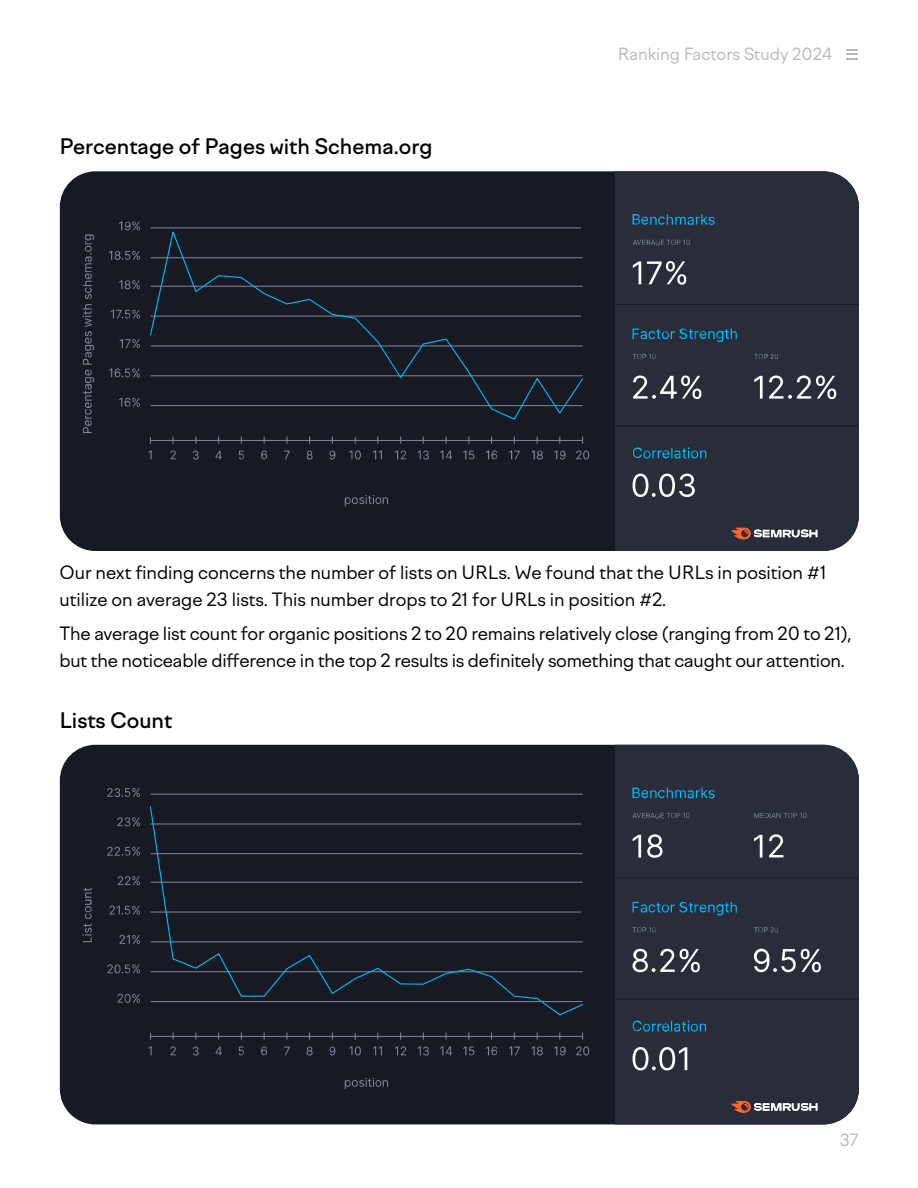
<style>
.page{position:relative;width:918px;height:1188px;background:#fff}
.page>*{position:absolute;margin:0;border:0;box-sizing:border-box;transform-origin:0 0}
.t1{font:500 21px "Factor A";color:#000}
.t2{font:18px/27px "Factor A";letter-spacing:-.01em;color:#000}
.t3{font:16.5px "Factor A";color:#b9b9b9}
</style>
<div class="page">
<svg style="left:846px;top:49px;width:12px;height:11px"></svg>
<div style="left:60px;top:171px;width:555px;height:380px;background:#171a22"></div>
<div style="left:615px;top:171px;width:243px;height:380px;background:#282d39"></div>
<hr style="left:612px;top:304px;width:246px;height:1px;background:#171a22">
<hr style="left:612px;top:425px;width:246px;height:1px;background:#171a22">
<svg style="left:633px;top:214px;width:82px;height:11px"></svg>
<svg style="left:633px;top:447px;width:73px;height:12px"></svg>
<svg style="left:633px;top:240px;width:57px;height:5px"></svg>
<svg style="left:633px;top:354px;width:23px;height:5px"></svg>
<svg style="left:633px;top:261px;width:8px;height:23px"></svg>
<svg style="left:647px;top:261px;width:39px;height:24px"></svg>
<svg style="left:633px;top:376px;width:68px;height:23px"></svg>
<svg style="left:633px;top:474px;width:62px;height:23px"></svg>
<svg style="left:754px;top:376px;width:9px;height:23px"></svg>
<svg style="left:769px;top:376px;width:67px;height:23px"></svg>
<hr style="left:150px;top:440px;width:433px;height:1px;background:#82899d">
<svg style="left:148px;top:451px;width:4px;height:8px"></svg>
<svg style="left:170px;top:451px;width:6px;height:8px"></svg>
<svg style="left:193px;top:451px;width:6px;height:9px"></svg>
<svg style="left:216px;top:451px;width:6px;height:8px"></svg>
<svg style="left:239px;top:451px;width:5px;height:9px"></svg>
<svg style="left:261px;top:451px;width:6px;height:9px"></svg>
<svg style="left:284px;top:451px;width:6px;height:8px"></svg>
<svg style="left:307px;top:451px;width:6px;height:9px"></svg>
<svg style="left:330px;top:451px;width:5px;height:9px"></svg>
<svg style="left:349px;top:451px;width:12px;height:9px"></svg>
<svg style="left:373px;top:451px;width:9px;height:8px"></svg>
<svg style="left:395px;top:451px;width:11px;height:8px"></svg>
<svg style="left:418px;top:451px;width:11px;height:9px"></svg>
<svg style="left:440px;top:451px;width:12px;height:8px"></svg>
<svg style="left:463px;top:451px;width:11px;height:9px"></svg>
<svg style="left:486px;top:451px;width:11px;height:9px"></svg>
<svg style="left:509px;top:451px;width:11px;height:8px"></svg>
<svg style="left:531px;top:451px;width:12px;height:9px"></svg>
<svg style="left:554px;top:451px;width:12px;height:9px"></svg>
<svg style="left:576px;top:451px;width:13px;height:9px"></svg>
<svg style="left:119px;top:221px;width:21px;height:9px"></svg>
<svg style="left:109px;top:251px;width:31px;height:9px"></svg>
<svg style="left:119px;top:280px;width:21px;height:9px"></svg>
<svg style="left:111px;top:310px;width:29px;height:9px"></svg>
<svg style="left:120px;top:339px;width:20px;height:9px"></svg>
<svg style="left:109px;top:368px;width:31px;height:9px"></svg>
<svg style="left:119px;top:398px;width:21px;height:9px"></svg>
<svg style="left:345px;top:495px;width:43px;height:11px"></svg>
<svg style="left:83px;top:234px;width:11px;height:199px;background:#2f333d"></svg>
<svg style="left:633px;top:329px;width:104px;height:13px"></svg>
<svg style="left:149px;top:228px;width:435px;height:193px;background:#1a1f28"></svg>
<svg style="left:754px;top:354px;width:24px;height:5px"></svg>
<svg style="left:732px;top:528px;width:85px;height:11px"></svg>
<div style="left:60px;top:745px;width:555px;height:379px;background:#171a22"></div>
<div style="left:615px;top:745px;width:243px;height:379px;background:#282d39"></div>
<hr style="left:612px;top:878px;width:246px;height:1px;background:#171a22">
<hr style="left:612px;top:999px;width:246px;height:1px;background:#171a22">
<svg style="left:633px;top:788px;width:82px;height:10px"></svg>
<svg style="left:633px;top:1021px;width:73px;height:11px"></svg>
<svg style="left:633px;top:813px;width:56px;height:6px"></svg>
<svg style="left:633px;top:927px;width:23px;height:6px"></svg>
<svg style="left:754px;top:813px;width:52px;height:5px"></svg>
<svg style="left:633px;top:835px;width:8px;height:23px"></svg>
<svg style="left:647px;top:834px;width:16px;height:24px"></svg>
<svg style="left:754px;top:835px;width:8px;height:23px"></svg>
<svg style="left:769px;top:834px;width:14px;height:23px"></svg>
<svg style="left:633px;top:949px;width:67px;height:23px"></svg>
<svg style="left:633px;top:1047px;width:54px;height:23px"></svg>
<svg style="left:754px;top:949px;width:67px;height:23px"></svg>
<hr style="left:150px;top:794px;width:433px;height:1px;background:#82899d">
<hr style="left:150px;top:1036px;width:433px;height:1px;background:#82899d">
<svg style="left:148px;top:1046px;width:4px;height:9px"></svg>
<svg style="left:170px;top:1046px;width:6px;height:9px"></svg>
<svg style="left:193px;top:1047px;width:6px;height:9px"></svg>
<svg style="left:216px;top:1047px;width:6px;height:8px"></svg>
<svg style="left:239px;top:1047px;width:5px;height:8px"></svg>
<svg style="left:261px;top:1046px;width:6px;height:9px"></svg>
<svg style="left:284px;top:1047px;width:6px;height:8px"></svg>
<svg style="left:307px;top:1047px;width:6px;height:8px"></svg>
<svg style="left:330px;top:1046px;width:5px;height:9px"></svg>
<svg style="left:349px;top:1046px;width:12px;height:9px"></svg>
<svg style="left:373px;top:1046px;width:9px;height:9px"></svg>
<svg style="left:395px;top:1046px;width:11px;height:9px"></svg>
<svg style="left:418px;top:1046px;width:11px;height:10px"></svg>
<svg style="left:440px;top:1046px;width:12px;height:9px"></svg>
<svg style="left:463px;top:1046px;width:11px;height:9px"></svg>
<svg style="left:486px;top:1046px;width:11px;height:9px"></svg>
<svg style="left:509px;top:1046px;width:11px;height:9px"></svg>
<svg style="left:531px;top:1046px;width:12px;height:9px"></svg>
<svg style="left:554px;top:1046px;width:12px;height:9px"></svg>
<svg style="left:576px;top:1046px;width:13px;height:9px"></svg>
<svg style="left:107px;top:788px;width:33px;height:9px"></svg>
<svg style="left:117px;top:817px;width:23px;height:9px"></svg>
<svg style="left:107px;top:847px;width:33px;height:9px"></svg>
<svg style="left:118px;top:876px;width:22px;height:9px"></svg>
<svg style="left:109px;top:906px;width:31px;height:9px"></svg>
<svg style="left:119px;top:935px;width:21px;height:9px"></svg>
<svg style="left:107px;top:964px;width:33px;height:9px"></svg>
<svg style="left:117px;top:994px;width:23px;height:9px"></svg>
<svg style="left:149px;top:805px;width:435px;height:211px;background:#1a1f27"></svg>
<svg style="left:345px;top:1078px;width:43px;height:11px"></svg>
<svg style="left:83px;top:888px;width:9px;height:54px"></svg>
<svg style="left:633px;top:902px;width:104px;height:14px"></svg>
<svg style="left:754px;top:927px;width:24px;height:6px"></svg>
<svg style="left:732px;top:1101px;width:85px;height:12px"></svg>
<p class="t1" style="left:60px;top:134px;width:375px">Percentage of Pages with Schema.org</p>
<p class="t3" style="left:618px;top:44px;width:216px">Ranking Factors Study 2024</p>
<p class="t2" style="left:60px;top:560px;width:768px">Our next finding concerns the number of lists on URLs. We found that the URLs in position #1 utilize on average 23 lists. This number drops to 21 for URLs in position #2.</p>
<p class="t2" style="left:60px;top:621px;width:794px">The average list count for organic positions 2 to 20 remains relatively close (ranging from 20 to 21), but the noticeable difference in the top 2 results is definitely something that caught our attention.</p>
<p class="t1" style="left:60px;top:708px;width:114px">Lists Count</p>
<p class="t3" style="left:840px;top:1131px;width:20px">37</p>
</div>
